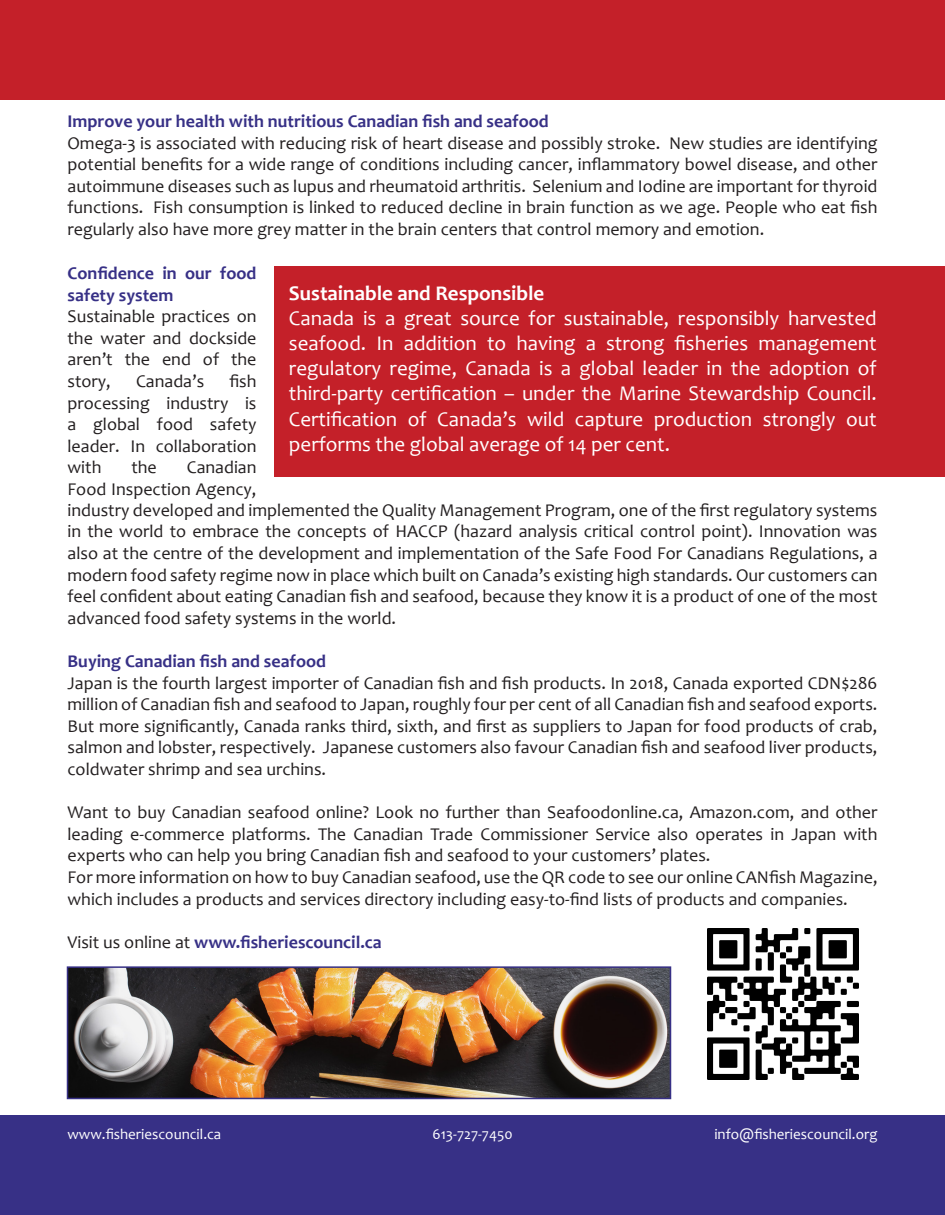
<style>
.page{position:relative;width:945px;height:1215px;background:#fff}
.page>*{position:absolute;margin:0;border:0;box-sizing:border-box;transform-origin:0 0}
.t1{font:21px/25.2px "Candara";color:#fff;text-align:justify}
.t2{font:700 21px "Candara";color:#fff}
.t3{font:18px/21.6px "Candara";color:#231f20;text-align:justify}
.t4{font:700 18px/21.6px "Candara";color:#373086}
.t5{font:15px "Candara";color:#fff}
.s1{font-weight:400;color:#231f20}
</style>
<div class="page">
<div style="left:0;top:1115px;width:945px;height:100px;background:#373086"></div>
<div style="left:0;top:0;width:945px;height:100px;background:#c42029"></div>
<div style="left:274px;top:266px;width:671px;height:211px;background:#c42029"></div>
<img style="left:707px;top:928px;width:152px;height:152px">
<img style="left:70px;top:969px;width:598px;height:127px">
<div style="left:67px;top:966px;width:604px;height:133px;border:2px solid #373086"></div>
<p class="t4" style="left:68px;top:110px;width:483px">Improve your health with nutritious Canadian fish and seafood</p>
<p class="t3" style="left:68px;top:132px;width:812px">Omega-3 is associated with reducing risk of heart disease and possibly stroke. New studies are identifying potential benefits for a wide range of conditions including cancer, inflammatory bowel disease, and other autoimmune diseases such as lupus and rheumatoid arthritis. Selenium and Iodine are important for thyroid functions. Fish consumption is linked to reduced decline in brain function as we age. People who eat fish regularly also have more grey matter in the brain centers that control memory and emotion.</p>
<p class="t4" style="left:68px;top:262px;width:191px">Confidence in our food safety system</p>
<p class="t3" style="left:68px;top:305px;width:191px">Sustainable practices on the water and dockside aren’t the end of the story,</p>
<p class="t2" style="left:289px;top:280px;width:257px">Sustainable and Responsible</p>
<p class="t1" style="left:289px;top:305px;width:589px">Canada is a great source for sustainable, responsibly harvested seafood. In addition to having a strong fisheries management regulatory regime, Canada is a global leader in the adoption of third-party certification – under the Marine Stewardship Council.<br>Certification of Canada’s wild capture production strongly out performs the global average of 14 per cent.</p>
<p class="t3" style="left:68px;top:370px;width:191px;text-indent:162px">fish processing industry is a global food safety leader. In collaboration with</p>
<p class="t3" style="left:136px;top:370px;width:70px">Canada’s</p>
<p class="t3" style="left:131px;top:457px;width:27px">the</p>
<p class="t3" style="left:68px;top:457px;width:812px;text-align:left;text-indent:119px">Canadian<br>Food Inspection Agency,<br>industry developed and implemented the Quality Management Program, one of the first regulatory systems in the world to embrace the concepts of HACCP (hazard analysis critical control point). Innovation was also at the centre of the development and implementation of the Safe Food For Canadians Regulations, a modern food safety regime now in place which built on Canada’s existing high standards. Our customers can feel confident about eating Canadian fish and seafood, because they know it is a product of one of the most advanced food safety systems in the world.</p>
<p class="t4" style="left:68px;top:650px;width:260px">Buying Canadian fish and seafood</p>
<p class="t3" style="left:68px;top:672px;width:812px">Japan is the fourth largest importer of Canadian fish and fish products. In 2018, Canada exported CDN$286 million of Canadian fish and seafood to Japan, roughly four per cent of all Canadian fish and seafood exports.<br>But more significantly, Canada ranks third, sixth, and first as suppliers to Japan for food products of crab, salmon and lobster, respectively. Japanese customers also favour Canadian fish and seafood liver products, coldwater shrimp and sea urchins.</p>
<p class="t3" style="left:68px;top:801px;width:812px">Want to buy Canadian seafood online? Look no further than Seafoodonline.ca, Amazon.com, and other leading e-commerce platforms. The Canadian Trade Commissioner Service also operates in Japan with experts who can help you bring Canadian fish and seafood to your customers’ plates.</p>
<p class="t3" style="left:68px;top:866px;width:812px">For more information on how to buy Canadian seafood, use the QR code to see our online CANfish Magazine, which includes a products and services directory including easy-to-find lists of products and companies.</p>
<p class="t4" style="left:68px;top:931px;width:316px"><span class="s1">Visit us online at</span> www.fisheriescouncil.ca</p>
<p class="t5" style="left:68px;top:1125px;width:155px">www.fisheriescouncil.ca</p>
<p class="t5" style="left:432px;top:1125px;width:82px">613-727-7450</p>
<p class="t5" style="left:714px;top:1125px;width:165px">info@fisheriescouncil.org</p>
</div>
